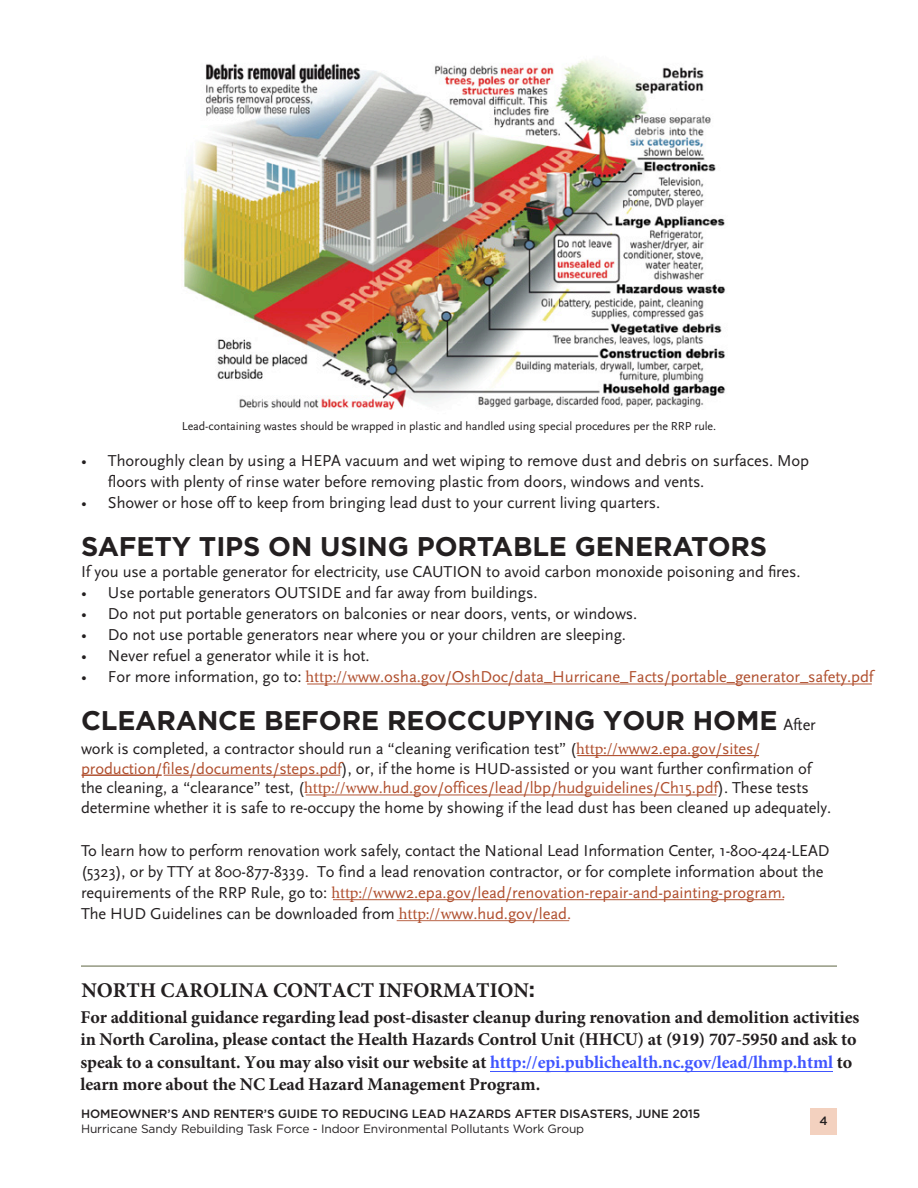
<style>
.page{position:relative;width:918px;height:1188px;background:#fff}
.page>*{position:absolute;margin:0;border:0;box-sizing:border-box;transform-origin:0 0}
.t1{font:700 27px "Gotham";letter-spacing:-.005em;color:#231f20}
.t2{font:700 21px "Minion Pro";letter-spacing:-.005em;color:#231f20}
.t3{font:700 18px/22.4px "Minion Pro";letter-spacing:-.005em;color:#221e1f}
.t4{font:16.5px/19.6px "Scala Sans";letter-spacing:-.005em;color:#231f20}
.t5{font:16.5px "Scala Sans";letter-spacing:-.005em;color:#b04f2e}
.t6{font:12px "Scala Sans";letter-spacing:-.005em;color:#231f20}
.t7{font:500 12px "Gotham";letter-spacing:-.005em;color:#231f20}
.t8{font:12px "Gotham";letter-spacing:-.01em;color:#231f20}
.s1{color:#231f20}
.s2{font-family:"Minion Pro"}
.s3{font-family:"Scala Sans";font-weight:400;font-size:16.5px}
.s4{font-family:"Minion Pro";color:#b04f2e}
.s5{color:#b04f2e}
.s6{font-family:"Gotham"}
.s7{color:#4055ff}
</style>
<div class="page">
<div style="left:810px;top:1108px;width:27px;height:27px;background:#f3d1bf"></div>
<hr style="left:307px;top:684px;width:565px;height:1px;background:#b04f2e">
<hr style="left:306px;top:795px;width:411px;height:1px;background:#b04f2e">
<hr style="left:164px;top:775px;width:176px;height:1px;background:#b04f2e">
<hr style="left:82px;top:775px;width:80px;height:1px;background:#b04f2e">
<hr style="left:577px;top:755px;width:182px;height:1px;background:#b04f2e">
<hr style="left:397px;top:920px;width:172px;height:1px;background:#b04f2e">
<hr style="left:333px;top:899px;width:451px;height:1px;background:#b04f2e">
<hr style="left:81px;top:966px;width:756px;height:1px;background:#5f6642">
<img style="left:184px;top:59px;width:542px;height:351px">
<hr style="left:491px;top:1071px;width:342px;height:1px;background:#4055ff">
<p class="t6" style="left:182px;top:420px;width:536px">Lead-containing wastes should be wrapped in plastic and handled using special procedures per the RRP rule.</p>
<p class="t4" style="left:108px;top:451px;width:703px;line-height:21px;text-indent:-27px">• Thoroughly clean by using a HEPA vacuum and wet wiping to remove dust and debris on surfaces. Mop floors with plenty of rinse water before removing plastic from doors, windows and vents.</p>
<p class="t4" style="left:81px;top:493px;width:581px">• Shower or hose off to keep from bringing lead dust to your current living quarters.</p>
<h2 class="t1" style="left:81px;top:529px;width:688px">SAFETY TIPS ON USING PORTABLE GENERATORS</h2>
<p class="t4" style="left:81px;top:562px;width:721px">If you use a portable generator for electricity, use CAUTION to avoid carbon monoxide poisoning and fires.</p>
<p class="t4" style="left:81px;top:583px;width:458px">• Use portable generators OUTSIDE and far away from buildings.</p>
<p class="t4" style="left:81px;top:604px;width:558px">• Do not put portable generators on balconies or near doors, vents, or windows.</p>
<p class="t4" style="left:81px;top:625px;width:547px">• Do not use portable generators near where you or your children are sleeping.</p>
<p class="t4" style="left:81px;top:646px;width:290px">• Never refuel a generator while it is hot.</p>
<p class="t5" style="left:81px;top:668px;width:794px"><span class="s1">• For more information, go to:</span> <span class="s2">http://w</span>ww.osha.gov/OshDoc/data_Hurricane_Facts/portable_generator_safety.pdf</p>
<h2 class="t1" style="left:81px;top:703px;width:736px">CLEARANCE BEFORE REOCCUPYING YOUR HOME <span class="s3">After</span></h2>
<p class="t4" style="left:81px;top:739px;width:752px">work is completed, a contractor should run a “cleaning verification test” (<span class="s4">http://w</span><span class="s5">ww2.epa.gov/sites/ production/files/documents/steps.pdf</span>), or, if the home is HUD-assisted or you want further confirmation of the cleaning, a “clearance” test, (<span class="s4">http://w</span><span class="s5">ww.hud.gov/offices/lead/lbp/hudguidelines/Ch15.pdf</span>). These tests determine whether it is safe to re-occupy the home by showing if the lead dust has been cleaned up adequately.</p>
<p class="t4" style="left:81px;top:841px;width:750px;line-height:20.9px">To learn how to perform renovation work safely, contact the National Lead Information Center, 1-800-424-LEAD (5323), or by TTY at 800-877-8339. To find a lead renovation contractor, or for complete information about the requirements of the RRP Rule, go to: <span class="s4">http://w</span><span class="s5">ww2.epa.gov/lead/renovation-repair-and-painting-program.<br></span>The HUD Guidelines can be downloaded from <span class="s4">http://w</span><span class="s5">ww.hud.gov/lead.</span></p>
<p class="t2" style="left:81px;top:976px;width:455px">NORTH CAROLINA CONTACT INFORMATION<span class="s6">:</span></p>
<p class="t3" style="left:81px;top:1006px;width:780px">For additional guidance regarding lead post-disaster cleanup during renovation and demolition activities in North Carolina, please contact the Health Hazards Control Unit (HHCU) at (919) 707-5950 and ask to speak to a consultant. You may also visit our website at <span class="s7">http://epi.publichealth.nc.gov/lead/lhmp.html</span> to learn more about the NC Lead Hazard Management Program.</p>
<p class="t7" style="left:81px;top:1105px;width:621px">HOMEOWNER’S AND RENTER’S GUIDE TO REDUCING LEAD HAZARDS AFTER DISASTERS, JUNE 2015</p>
<p class="t8" style="left:81px;top:1121px;width:505px">Hurricane Sandy Rebuilding Task Force - Indoor Environmental Pollutants Work Group</p>
<p class="t7" style="left:819px;top:1113px;width:10px">4</p>
</div>
